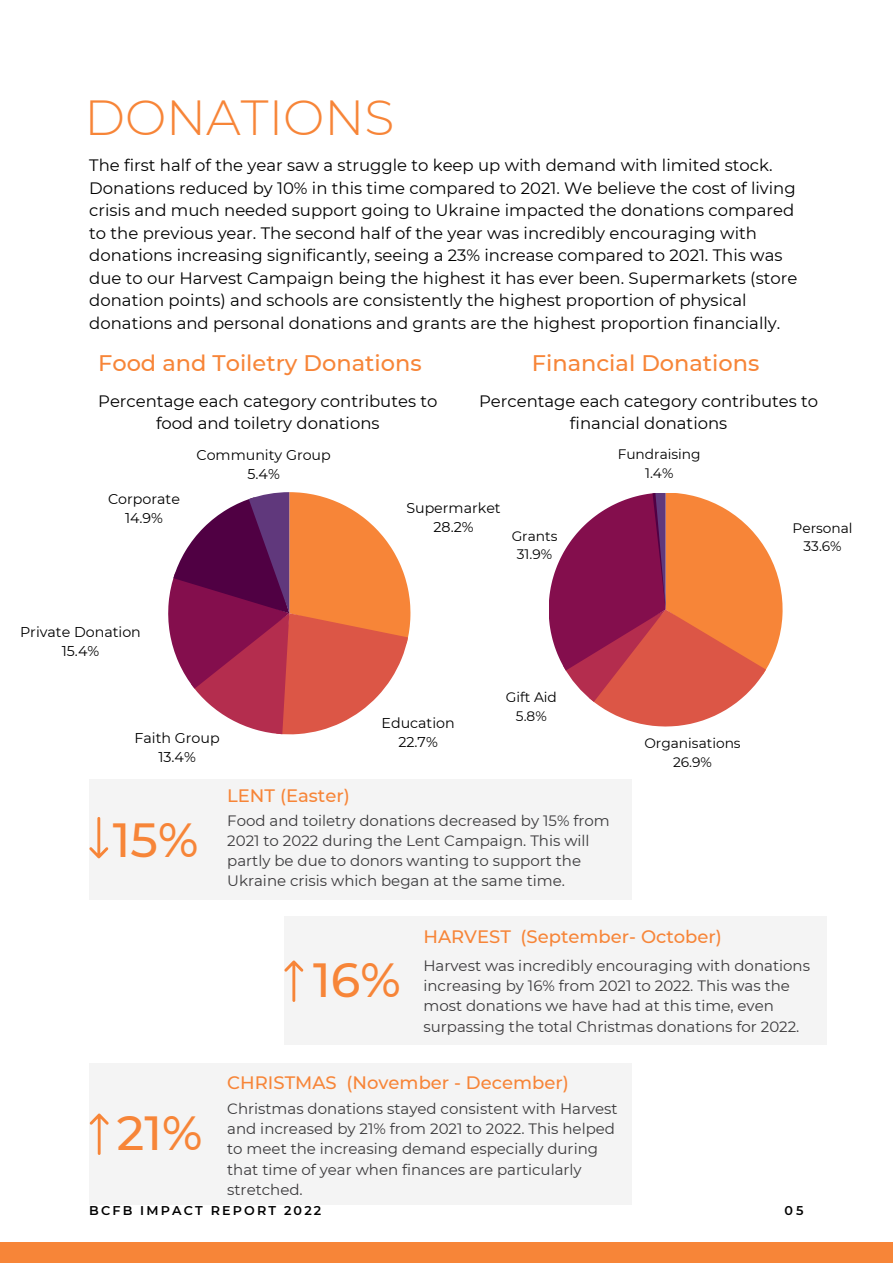
<style>
.page{position:relative;width:893px;height:1264px;background:#fff}
.page>*{position:absolute;margin:0;border:0;box-sizing:border-box;transform-origin:0 0}
.t1{font:300 49.2px "Montserrat";color:#f78538}
.t2{font:500 47.85px "Montserrat";color:#f78538}
.t3{font:500 22.5px "Montserrat";color:#f78538}
.t4{font:500 18px "Montserrat";color:#f78538}
.t5{font:16.5px/22.5px "Montserrat";color:#000;text-align:center}
.t6{font:15px/20.2px "Montserrat";color:#3b3a3c}
.t7{font:14.25px/19px "Montserrat";color:#000;text-align:center}
.t8{font:13.8px/18.3px "Montserrat";color:#000;text-align:center}
.t9{font:600 12.75px "Montserrat";letter-spacing:.17em;color:#000}
</style>
<div class="page">
<div style="left:0;top:1242px;width:892px;height:20px;background:#f78538"></div>
<svg style="left:168px;top:492px;width:242px;height:242px"></svg>
<div style="left:89px;top:778px;width:542px;height:121px;background:#f4f4f4"></div>
<svg style="left:549px;top:493px;width:233px;height:233px"></svg>
<div style="left:284px;top:916px;width:542px;height:128px;background:#f4f4f4"></div>
<div style="left:89px;top:1063px;width:542px;height:141px;background:#f4f4f4"></div>
<svg style="left:90px;top:1113px;width:19px;height:41px"></svg>
<svg style="left:284px;top:960px;width:19px;height:41px"></svg>
<svg style="left:89px;top:817px;width:19px;height:41px"></svg>
<h1 class="t1" style="left:84px;top:88px;width:311px">DONATIONS</h1>
<p class="t5" style="left:89px;top:154px;width:709px;text-align:left">The first half of the year saw a struggle to keep up with demand with limited stock.<br>Donations reduced by 10% in this time compared to 2021. We believe the cost of living crisis and much needed support going to Ukraine impacted the donations compared to the previous year. The second half of the year was incredibly encouraging with donations increasing significantly, seeing a 23% increase compared to 2021. This was due to our Harvest Campaign being the highest it has ever been. Supermarkets (store donation points) and schools are consistently the highest proportion of physical donations and personal donations and grants are the highest proportion financially.</p>
<h3 class="t3" style="left:98px;top:349px;width:325px">Food and Toiletry Donations</h3>
<h3 class="t3" style="left:531px;top:349px;width:229px">Financial Donations</h3>
<p class="t5" style="left:479px;top:389px;width:341px">Percentage each category contributes to financial donations</p>
<p class="t5" style="left:98px;top:389px;width:341px">Percentage each category contributes to food and toiletry donations</p>
<p class="t7" style="left:108px;top:489px;width:73px">Corporate<br>14.9%</p>
<p class="t7" style="left:196px;top:445px;width:136px">Community Group<br>5.4%</p>
<p class="t7" style="left:406px;top:498px;width:96px">Supermarket<br>28.2%</p>
<p class="t8" style="left:511px;top:527px;width:47px">Grants<br>31.9%</p>
<p class="t8" style="left:617px;top:445px;width:84px">Fundraising<br>1.4%</p>
<p class="t7" style="left:20px;top:622px;width:122px">Private Donation<br>15.4%</p>
<p class="t7" style="left:134px;top:728px;width:87px">Faith Group<br>13.4%</p>
<p class="t4" style="left:227px;top:784px;width:124px">LENT (Easter)</p>
<p class="t7" style="left:381px;top:713px;width:75px">Education<br>22.7%</p>
<p class="t8" style="left:506px;top:688px;width:52px">Gift Aid<br>5.8%</p>
<h2 class="t2" style="left:113px;top:811px;width:87px">15%</h2>
<p class="t6" style="left:227px;top:810px;width:384px">Food and toiletry donations decreased by 15% from 2021 to 2022 during the Lent Campaign. This will partly be due to donors wanting to support the Ukraine crisis which began at the same time.</p>
<p class="t8" style="left:644px;top:734px;width:98px">Organisations<br>26.9%</p>
<p class="t4" style="left:423px;top:925px;width:300px">HARVEST (September- October)</p>
<p class="t8" style="left:792px;top:519px;width:62px">Personal<br>33.6%</p>
<h2 class="t2" style="left:313px;top:950px;width:89px">16%</h2>
<p class="t6" style="left:423px;top:955px;width:388px">Harvest was incredibly encouraging with donations increasing by 16% from 2021 to 2022. This was the most donations we have had at this time, even surpassing the total Christmas donations for 2022.</p>
<h2 class="t2" style="left:117px;top:1103px;width:87px">21%</h2>
<p class="t4" style="left:227px;top:1071px;width:343px">CHRISTMAS (November - December)</p>
<p class="t6" style="left:227px;top:1098px;width:392px">Christmas donations stayed consistent with Harvest and increased by 21% from 2021 to 2022. This helped to meet the increasing demand especially during that time of year when finances are particularly stretched.</p>
<p class="t9" style="left:89px;top:1202px;width:233px">BCFB IMPACT REPORT 2022</p>
<p class="t9" style="left:784px;top:1202px;width:21px">05</p>
</div>
